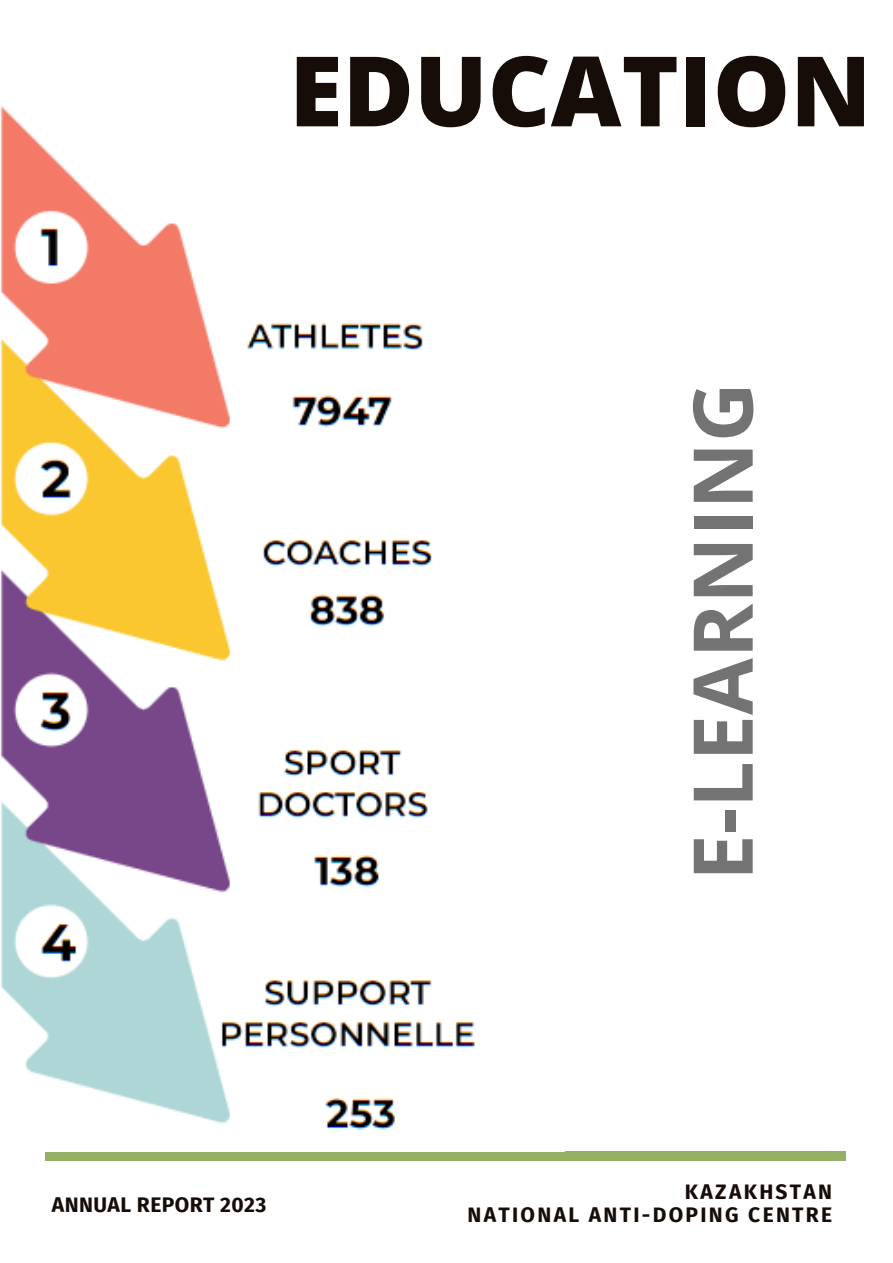
<style>
.page{position:relative;width:893px;height:1263px;background:#fff}
.page>*{position:absolute;margin:0;border:0;box-sizing:border-box;transform-origin:0 0}
.t1{font:800 97.27px "Open Sans";color:#160c08}
.t2{font:700 82.5px "Open Sans";color:#737373}
.t3{font:700 21px "Fira Sans";letter-spacing:.11em;color:#160c08}
.t4{font:700 21px "Fira Sans";letter-spacing:.02em;color:#160c08}
</style>
<div class="page">
<div style="left:45px;top:1151px;width:801px;height:9px;background:#95af65"></div>
<img style="left:0;top:106px;width:475px;height:1024px">
<p class="t1" style="left:289px;top:22px;width:583px">EDUCATION</p>
<p class="t2" style="left:664px;top:880px;width:500px;rotate:-90deg">E-LEARNING</p>
<p class="t4" style="left:52px;top:1192px;width:216px">ANNUAL REPORT 2023</p>
<h1 class="t3" style="left:685px;top:1179px;width:149px">KAZAKHSTAN</h1>
<h2 class="t3" style="left:467px;top:1202px;width:366px">NATIONAL ANTI-DOPING CENTRE</h2>
</div>
